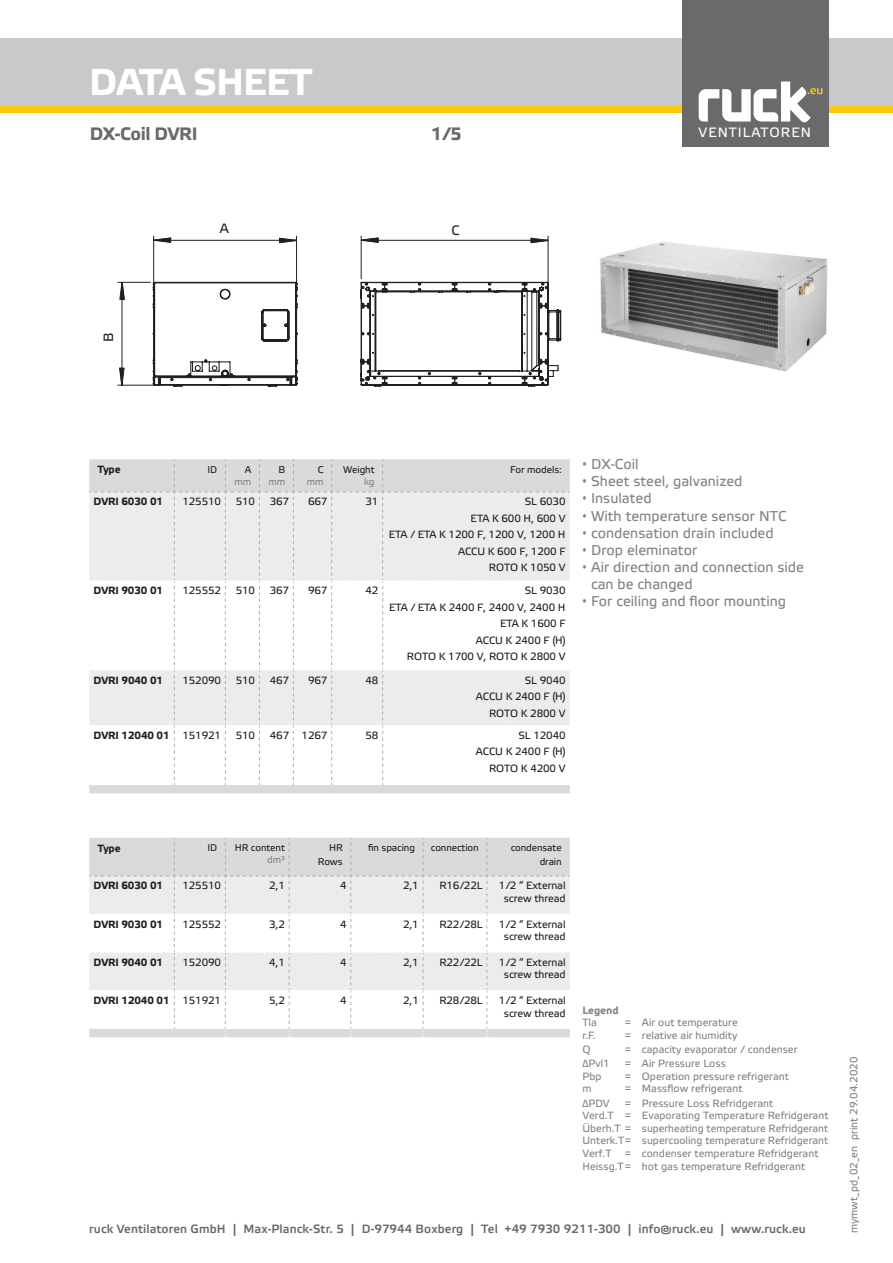
<style>
.page{position:relative;width:893px;height:1263px;background:#fff}
.page>*{position:absolute;margin:0;border:0;box-sizing:border-box;transform-origin:0 0}
.t1{font:700 37.5px "Etelka Text";letter-spacing:-.02em;color:#fff}
.t2{font:700 18px "Etelka Text";letter-spacing:-.02em;color:#6a6a6d}
.t3{font:14.25px/17.1px "Etelka Text";color:#838387}
.t4{font:13.5px "Etelka Text";letter-spacing:.075em;color:#fff}
.t5{font:13.5px "Etelka Text";color:#231f20}
.t6{font:500 12px "Etelka";letter-spacing:.01em;color:#6a6a6d}
.t7{font:10.5px/16.5px "Etelka Text";letter-spacing:-.01em;color:#231f20;text-align:center}
.t8{font:10.5px/12.6px "Etelka Text";color:#838387}
.t9{font:700 10.5px "Etelka Text";letter-spacing:-.01em;color:#231f20}
.t10{font:10.5px "Etelka Text";color:#838387;scale:.91 1}
.t11{font:700 10.5px "Etelka Text";color:#838387}
.t12{font:9.75px/14.1px "Etelka Text";letter-spacing:-.01em;color:#231f20;text-align:right}
.t13{font:9.75px "Etelka Text";letter-spacing:-.01em;color:#838387}
.s1{font-weight:400}
.s2{font-family:"Arial Narrow"}
</style>
<div class="page">
<div style="left:0;top:38px;width:893px;height:75px;background:#c9c9cb"></div>
<div style="left:0;top:106px;width:893px;height:7px;background:#fec70c"></div>
<hr style="left:153px;top:236px;width:1px;height:122px;background:#231f20">
<hr style="left:296px;top:236px;width:1px;height:122px;background:#231f20">
<hr style="left:361px;top:236px;width:1px;height:43px;background:#231f20">
<hr style="left:548px;top:236px;width:1px;height:137px;background:#231f20">
<hr style="left:118px;top:282px;width:32px;height:1px;background:#231f20">
<hr style="left:118px;top:385px;width:38px;height:1px;background:#231f20">
<svg style="left:153px;top:236px;width:145px;height:8px"></svg>
<svg style="left:360px;top:236px;width:189px;height:8px"></svg>
<svg style="left:118px;top:281px;width:8px;height:105px"></svg>
<svg style="left:360px;top:281px;width:202px;height:106px"></svg>
<svg style="left:152px;top:281px;width:146px;height:106px"></svg>
<img style="left:600px;top:242px;width:228px;height:130px">
<svg style="left:89px;top:838px;width:481px;height:199px"></svg>
<div style="left:89px;top:785px;width:481px;height:8px;background:#d9dadb"></div>
<svg style="left:89px;top:459px;width:481px;height:326px"></svg>
<div style="left:682px;top:0;width:147px;height:147px;background:#6a6a6d"></div>
<svg style="left:699px;top:81px;width:123px;height:42px"></svg>
<h1 class="t1" style="left:89px;top:60px;width:225px">DATA SHEET</h1>
<h2 class="t2" style="left:90px;top:123px;width:110px">DX-Coil DVRI</h2>
<h2 class="t2" style="left:431px;top:123px;width:32px">1/5</h2>
<p class="t5" style="left:101px;top:342px;width:11px;rotate:-90deg">B</p>
<p class="t5" style="left:220px;top:221px;width:11px">A</p>
<p class="t5" style="left:451px;top:222px;width:10px">C</p>
<p class="t4" style="left:699px;top:125px;width:114px">VENTILATOREN</p>
<p class="t9" style="left:97px;top:464px;width:25px">Type</p>
<p class="t12" style="left:208px;top:463px;width:11px">ID</p>
<p class="t12" style="left:245px;top:463px;width:8px">A</p>
<p class="t13" style="left:234px;top:476px;width:18px">mm</p>
<p class="t12" style="left:278px;top:463px;width:8px">B</p>
<p class="t13" style="left:268px;top:476px;width:18px">mm</p>
<p class="t12" style="left:318px;top:463px;width:7px">C</p>
<p class="t13" style="left:307px;top:476px;width:18px">mm</p>
<p class="t12" style="left:343px;top:463px;width:33px">Weight</p>
<p class="t13" style="left:364px;top:476px;width:12px">kg</p>
<p class="t12" style="left:510px;top:463px;width:53px">For models:</p>
<p class="t9" style="left:94px;top:495px;width:71px">DVRI 6030 01</p>
<p class="t7" style="left:182px;top:494px;width:40px">125510</p>
<p class="t7" style="left:236px;top:494px;width:21px">510</p>
<p class="t7" style="left:270px;top:494px;width:21px">367</p>
<p class="t7" style="left:308px;top:494px;width:21px">667</p>
<p class="t7" style="left:365px;top:494px;width:14px">31</p>
<p class="t7" style="left:389px;top:494px;width:178px;text-align:right">SL 6030<br>ETA K 600 H, 600 V<br>ETA / ETA K 1200 F, 1200 V, 1200 H<br>ACCU K 600 F, 1200 F<br>ROTO K 1050 V</p>
<p class="t9" style="left:94px;top:585px;width:71px">DVRI 9030 01</p>
<p class="t7" style="left:182px;top:583px;width:40px">125552</p>
<p class="t7" style="left:236px;top:583px;width:21px">510</p>
<p class="t7" style="left:270px;top:583px;width:21px">367</p>
<p class="t7" style="left:308px;top:583px;width:21px">967</p>
<p class="t7" style="left:366px;top:583px;width:14px">42</p>
<p class="t7" style="left:389px;top:583px;width:178px;text-align:right">SL 9030<br>ETA / ETA K 2400 F, 2400 V, 2400 H<br>ETA K 1600 F<br>ACCU K 2400 F (H)<br>ROTO K 1700 V, ROTO K 2800 V</p>
<p class="t9" style="left:94px;top:674px;width:71px">DVRI 9040 01</p>
<p class="t7" style="left:182px;top:672px;width:40px">152090</p>
<p class="t7" style="left:236px;top:672px;width:21px">510</p>
<p class="t7" style="left:270px;top:672px;width:21px">467</p>
<p class="t7" style="left:308px;top:672px;width:21px">967</p>
<p class="t7" style="left:366px;top:672px;width:14px">48</p>
<p class="t7" style="left:476px;top:672px;width:91px;text-align:right">SL 9040<br>ACCU K 2400 F (H)<br>ROTO K 2800 V</p>
<p class="t9" style="left:94px;top:729px;width:129px">DVRI 12040 01 <span class="s1">151921</span></p>
<p class="t7" style="left:236px;top:727px;width:21px">510</p>
<p class="t7" style="left:270px;top:727px;width:59px">467 1267</p>
<p class="t7" style="left:365px;top:727px;width:14px">58</p>
<p class="t7" style="left:476px;top:727px;width:91px;text-align:right">SL 12040<br>ACCU K 2400 F (H)<br>ROTO K 4200 V</p>
<h3 class="t3" style="left:583px;top:456px;width:58px"><span class="s2">•</span> DX-Coil</h3>
<h3 class="t3" style="left:583px;top:473px;width:161px"><span class="s2">•</span> Sheet steel, galvanized</h3>
<h3 class="t3" style="left:583px;top:491px;width:71px"><span class="s2">•</span> Insulated</h3>
<h3 class="t3" style="left:583px;top:508px;width:206px"><span class="s2">•</span> With temperature sensor NTC</h3>
<h3 class="t3" style="left:583px;top:525px;width:193px"><span class="s2">•</span> condensation drain included</h3>
<h3 class="t3" style="left:583px;top:542px;width:116px"><span class="s2">•</span> Drop eleminator</h3>
<h3 class="t3" style="left:591px;top:559px;width:214px;text-indent:-9px"><span class="s2">•</span> Air direction and connection side can be changed</h3>
<h3 class="t3" style="left:583px;top:593px;width:205px"><span class="s2">•</span> For ceiling and floor mounting</h3>
<p class="t9" style="left:97px;top:842px;width:25px">Type</p>
<p class="t12" style="left:208px;top:841px;width:11px">ID</p>
<p class="t12" style="left:235px;top:841px;width:52px">HR content</p>
<p class="t13" style="left:267px;top:854px;width:19px">dm³</p>
<p class="t12" style="left:318px;top:841px;width:27px">HR<br>Rows</p>
<p class="t12" style="left:368px;top:841px;width:48px">fin spacing</p>
<p class="t12" style="left:431px;top:841px;width:49px">connection</p>
<p class="t12" style="left:511px;top:841px;width:53px">condensate drain</p>
<p class="t9" style="left:94px;top:879px;width:71px">DVRI 6030 01</p>
<p class="t7" style="left:182px;top:878px;width:40px">125510</p>
<p class="t7" style="left:269px;top:878px;width:17px">2,1</p>
<p class="t7" style="left:340px;top:878px;width:8px">4</p>
<p class="t7" style="left:403px;top:878px;width:17px">2,1</p>
<p class="t7" style="left:439px;top:878px;width:45px">R16/22L</p>
<p class="t7" style="left:499px;top:880px;width:68px;line-height:12.6px">1/2 “ External screw thread</p>
<p class="t9" style="left:94px;top:918px;width:71px">DVRI 9030 01</p>
<p class="t7" style="left:182px;top:916px;width:40px">125552</p>
<p class="t7" style="left:269px;top:916px;width:17px">3,2</p>
<p class="t7" style="left:340px;top:916px;width:8px">4</p>
<p class="t7" style="left:403px;top:916px;width:17px">2,1</p>
<p class="t7" style="left:439px;top:916px;width:45px">R22/28L</p>
<p class="t7" style="left:499px;top:918px;width:68px;line-height:12.6px">1/2 “ External screw thread</p>
<p class="t9" style="left:94px;top:956px;width:71px">DVRI 9040 01</p>
<p class="t7" style="left:182px;top:954px;width:40px">152090</p>
<p class="t7" style="left:269px;top:954px;width:17px">4,1</p>
<p class="t7" style="left:340px;top:954px;width:8px">4</p>
<p class="t7" style="left:403px;top:954px;width:17px">2,1</p>
<p class="t7" style="left:439px;top:954px;width:45px">R22/22L</p>
<p class="t7" style="left:499px;top:956px;width:68px;line-height:12.6px">1/2 “ External screw thread</p>
<p class="t9" style="left:94px;top:994px;width:129px">DVRI 12040 01 <span class="s1">151921</span></p>
<p class="t7" style="left:269px;top:993px;width:17px">5,2</p>
<p class="t7" style="left:340px;top:993px;width:8px">4</p>
<p class="t7" style="left:403px;top:993px;width:17px">2,1</p>
<p class="t7" style="left:439px;top:993px;width:45px">R28/28L</p>
<p class="t7" style="left:499px;top:994px;width:68px;line-height:12.6px">1/2 “ External screw thread</p>
<p class="t11" style="left:582px;top:1004px;width:38px">Legend</p>
<p class="t8" style="left:582px;top:1017px;width:16px">Tla</p>
<p class="t8" style="left:625px;top:1017px;width:114px">= Air out temperature</p>
<p class="t8" style="left:582px;top:1030px;width:14px">r.F.</p>
<p class="t8" style="left:625px;top:1030px;width:114px">= relative air humidity</p>
<p class="t8" style="left:582px;top:1044px;width:10px">Q</p>
<p class="t8" style="left:625px;top:1044px;width:174px">= capacity evaporator / condenser</p>
<p class="t10" style="left:582px;top:1058px;width:32px">∆Pvl1</p>
<p class="t8" style="left:625px;top:1058px;width:102px">= Air Pressure Loss</p>
<p class="t8" style="left:582px;top:1070px;width:21px">Pbp</p>
<p class="t8" style="left:625px;top:1070px;width:166px">= Operation pressure refrigerant</p>
<p class="t8" style="left:582px;top:1083px;width:11px">m</p>
<p class="t8" style="left:625px;top:1083px;width:119px">= Massflow refrigerant</p>
<p class="t10" style="left:582px;top:1097px;width:32px">∆PDV</p>
<p class="t8" style="left:582px;top:1097px;width:248px;text-indent:43px">= Pressure Loss Refridgerant<br>Verd.T = Evaporating Temperature Refridgerant Überh.T = superheating temperature Refridgerant Unterk.T= supercooling temperature Refridgerant Verf.T</p>
<p class="t8" style="left:582px;top:1147px;width:238px;text-indent:43px">= condenser temperature Refridgerant<br>Heissg.T= hot gas temperature Refridgerant</p>
<p class="t6" style="left:89px;top:1222px;width:718px">ruck Ventilatoren GmbH | Max-Planck-Str. 5 | D-97944 Boxberg | Tel +49 7930 9211-300 | info@ruck.eu | www.ruck.eu</p>
<p class="t8" style="left:848px;top:1233px;width:178px;rotate:-90deg">mymwt_pd_02_en print 29.04.2020</p>
</div>
